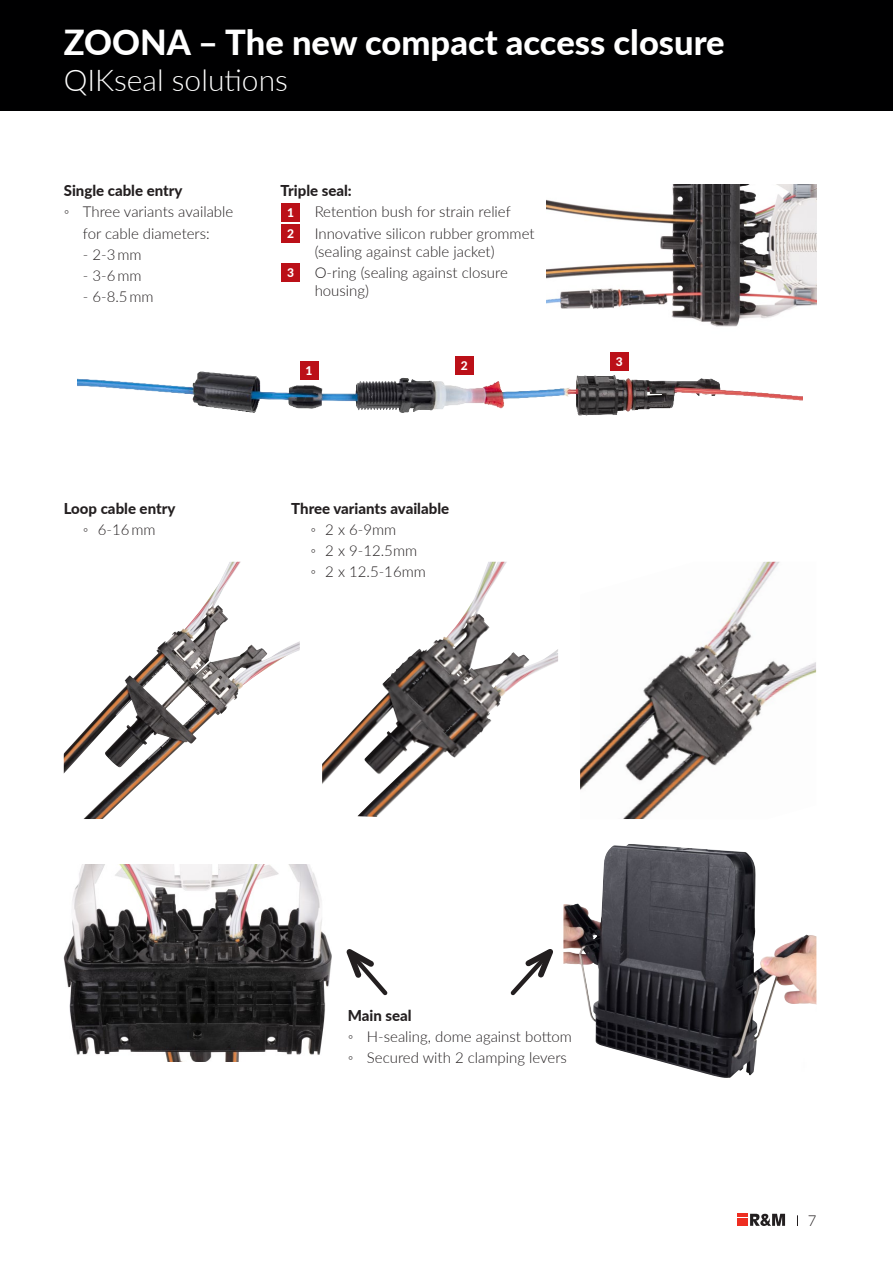
<style>
.page{position:relative;width:893px;height:1263px;background:#fff}
.page>*{position:absolute;margin:0;border:0;box-sizing:border-box;transform-origin:0 0}
.Inside_pages_black_b{font:800 34.5px "Lato";color:#fff}
.Inside_pages_black_b-2{font:300 30px "Lato";color:#fff}
.t1{font:300 15px/18px "Lato";color:#231f20}
.t2{font:800 15px "Lato";color:#231f20}
.t3{font:800 12px "Lato";color:#fff}
</style>
<div class="page">
<svg style="left:737px;top:1214px;width:48px;height:12px"></svg>
<div style="left:0;top:0;width:893px;height:111px;background:#000001"></div>
<div style="left:281px;top:204px;width:19px;height:18px;background:#bb1018"></div>
<div style="left:455px;top:357px;width:18px;height:18px;background:#bb1018"></div>
<div style="left:281px;top:225px;width:19px;height:18px;background:#bb1018"></div>
<div style="left:610px;top:352px;width:19px;height:19px;background:#bb1018"></div>
<div style="left:281px;top:263px;width:19px;height:19px;background:#bb1018"></div>
<img style="left:64px;top:564px;width:165px;height:255px">
<img style="left:63px;top:865px;width:269px;height:197px">
<img style="left:563px;top:844px;width:253px;height:234px">
<img style="left:322px;top:562px;width:176px;height:223px">
<img style="left:580px;top:562px;width:236px;height:257px">
<img style="left:547px;top:184px;width:269px;height:143px">
<svg style="left:346px;top:949px;width:42px;height:47px"></svg>
<svg style="left:510px;top:949px;width:43px;height:47px"></svg>
<img style="left:77px;top:362px;width:725px;height:54px">
<p class="Inside_pages_black_b" style="left:64px;top:17px;width:662px">ZOONA – The new compact access closure</p>
<p class="Inside_pages_black_b-2" style="left:64px;top:60px;width:226px">QIKseal solutions</p>
<p class="t2" style="left:64px;top:180px;width:120px">Single cable entry</p>
<p class="t1" style="left:64px;top:202px;width:171px">◦ Three variants available</p>
<p class="t1" style="left:83px;top:224px;width:128px">for cable diameters:</p>
<p class="t1" style="left:83px;top:245px;width:60px">- 2-3 mm</p>
<p class="t1" style="left:83px;top:266px;width:60px">- 3-6 mm</p>
<p class="t1" style="left:83px;top:287px;width:72px">- 6-8.5 mm</p>
<p class="t2" style="left:281px;top:180px;width:73px">Triple seal:</p>
<p class="t1" style="left:315px;top:202px;width:198px">Retention bush for strain relief</p>
<p class="t1" style="left:315px;top:224px;width:221px">Innovative silicon rubber grommet (sealing against cable jacket)</p>
<p class="t1" style="left:315px;top:263px;width:195px">O-ring (sealing against closure housing)</p>
<p class="t3" style="left:287px;top:204px;width:8px">1</p>
<p class="t3" style="left:287px;top:225px;width:8px">2</p>
<p class="t3" style="left:287px;top:263px;width:8px">3</p>
<p class="t3" style="left:305px;top:362px;width:8px">1</p>
<p class="t3" style="left:461px;top:357px;width:8px">2</p>
<p class="t2" style="left:64px;top:497px;width:113px">Loop cable entry</p>
<p class="t1" style="left:83px;top:520px;width:74px">◦ 6-16 mm</p>
<p class="t2" style="left:291px;top:497px;width:159px">Three variants available</p>
<p class="t1" style="left:310px;top:520px;width:87px">◦ 2 x 6-9mm</p>
<p class="t1" style="left:310px;top:541px;width:108px">◦ 2 x 9-12.5mm</p>
<p class="t1" style="left:310px;top:562px;width:117px">◦ 2 x 12.5-16mm</p>
<p class="t3" style="left:616px;top:353px;width:8px">3</p>
<p class="t2" style="left:348px;top:1004px;width:65px">Main seal</p>
<p class="t1" style="left:348px;top:1027px;width:226px">◦ H-sealing, dome against bottom</p>
<p class="t1" style="left:348px;top:1048px;width:221px">◦ Secured with 2 clamping levers</p>
<p class="t1" style="left:808px;top:1211px;width:10px">7</p>
</div>
